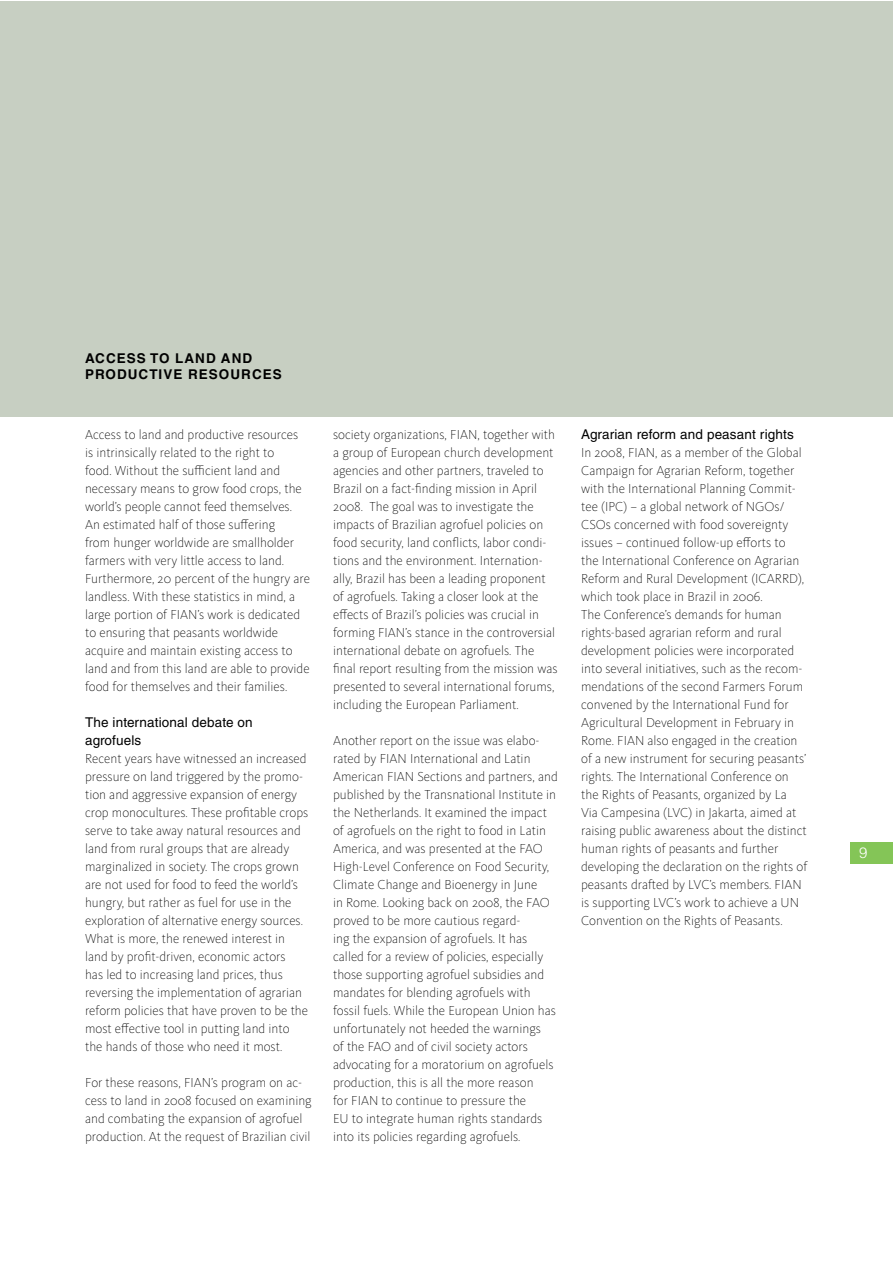
<style>
.page{position:relative;width:893px;height:1263px;background:#fff}
.page>*{position:absolute;margin:0;border:0;box-sizing:border-box;transform-origin:0 0}
.t1{font:300 15px "Helvetica LT Std";color:#fff}
.t2{font:200 13.5px/18px "Kievit OT";color:#000}
.t3{font:13.5px/18px "Helvetica LT Std";letter-spacing:.01em;color:#000}
.t4{font:700 13.5px/16.2px "Helvetica LT Std";letter-spacing:.075em;color:#000}
</style>
<div class="page">
<div style="left:0;top:1px;width:892px;height:416px;background:#c7cfc2"></div>
<div style="left:850px;top:842px;width:42px;height:21px;background:#84c557"></div>
<p class="t4" style="left:85px;top:349px;width:198px">ACCESS TO LAND AND<br>PRODUCTIVE RESOURCES</p>
<p class="t2" style="left:85px;top:425px;width:227px">Access to land and productive resources<br>is intrinsically related to the right to<br>food. Without the sufficient land and necessary means to grow food crops, the world’s people cannot feed themselves.<br>An estimated half of those suffering<br>from hunger worldwide are smallholder farmers with very little access to land.<br>Furthermore, 20 percent of the hungry are landless. With these statistics in mind, a large portion of FIAN’s work is dedicated to ensuring that peasants worldwide acquire and maintain existing access to land and from this land are able to provide food for themselves and their families.</p>
<p class="t3" style="left:85px;top:713px;width:169px">The international debate on agrofuels</p>
<p class="t2" style="left:85px;top:749px;width:225px">Recent years have witnessed an increased pressure on land triggered by the promo&shy;tion and aggressive expansion of energy crop monocultures. These profitable crops serve to take away natural resources and land from rural groups that are already marginalized in society. The crops grown are not used for food to feed the world’s hungry, but rather as fuel for use in the exploration of alternative energy sources.<br>What is more, the renewed interest in land by profit-driven, economic actors<br>has led to increasing land prices, thus reversing the implementation of agrarian reform policies that have proven to be the most effective tool in putting land into the hands of those who need it most.</p>
<p class="t2" style="left:85px;top:1073px;width:228px">For these reasons, FIAN’s program on ac&shy;cess to land in 2008 focused on examining and combating the expansion of agrofuel production. At the request of Brazilian civil</p>
<p class="t2" style="left:333px;top:425px;width:226px">society organizations, FIAN, together with a group of European church development agencies and other partners, traveled to Brazil on a fact-finding mission in April 2008. The goal was to investigate the impacts of Brazilian agrofuel policies on food security, land conflicts, labor condi&shy;tions and the environment. Internation&shy;ally, Brazil has been a leading proponent of agrofuels. Taking a closer look at the effects of Brazil’s policies was crucial in forming FIAN’s stance in the controversial international debate on agrofuels. The final report resulting from the mission was presented to several international forums, including the European Parliament.</p>
<p class="t2" style="left:333px;top:731px;width:226px">Another report on the issue was elabo&shy;rated by FIAN International and Latin American FIAN Sections and partners, and published by the Transnational Institute in the Netherlands. It examined the impact of agrofuels on the right to food in Latin America, and was presented at the FAO High-Level Conference on Food Security, Climate Change and Bioenergy in June<br>in Rome. Looking back on 2008, the FAO proved to be more cautious regard-<br>ing the expansion of agrofuels. It has called for a review of policies, especially those supporting agrofuel subsidies and mandates for blending agrofuels with fossil fuels. While the European Union has unfortunately not heeded the warnings<br>of the FAO and of civil society actors advocating for a moratorium on agrofuels production, this is all the more reason<br>for FIAN to continue to pressure the<br>EU to integrate human rights standards into its policies regarding agrofuels.</p>
<p class="t3" style="left:581px;top:425px;width:214px">Agrarian reform and peasant rights</p>
<p class="t2" style="left:581px;top:443px;width:228px">In 2008, FIAN, as a member of the Global Campaign for Agrarian Reform, together with the International Planning Commit&shy;tee (IPC) – a global network of NGOs/ CSOs concerned with food sovereignty issues – continued follow-up efforts to<br>the International Conference on Agrarian Reform and Rural Development (ICARRD), which took place in Brazil in 2006.<br>The Conference’s demands for human rights-based agrarian reform and rural development policies were incorporated into several initiatives, such as the recom&shy;mendations of the second Farmers Forum convened by the International Fund for Agricultural Development in February in Rome. FIAN also engaged in the creation of a new instrument for securing peasants’ rights. The International Conference on the Rights of Peasants, organized by La<br>Via Campesina (LVC) in Jakarta, aimed at raising public awareness about the distinct human rights of peasants and further developing the declaration on the rights of peasants drafted by LVC’s members. FIAN is supporting LVC’s work to achieve a UN Convention on the Rights of Peasants.</p>
<p class="t1" style="left:859px;top:843px;width:10px">9</p>
</div>
